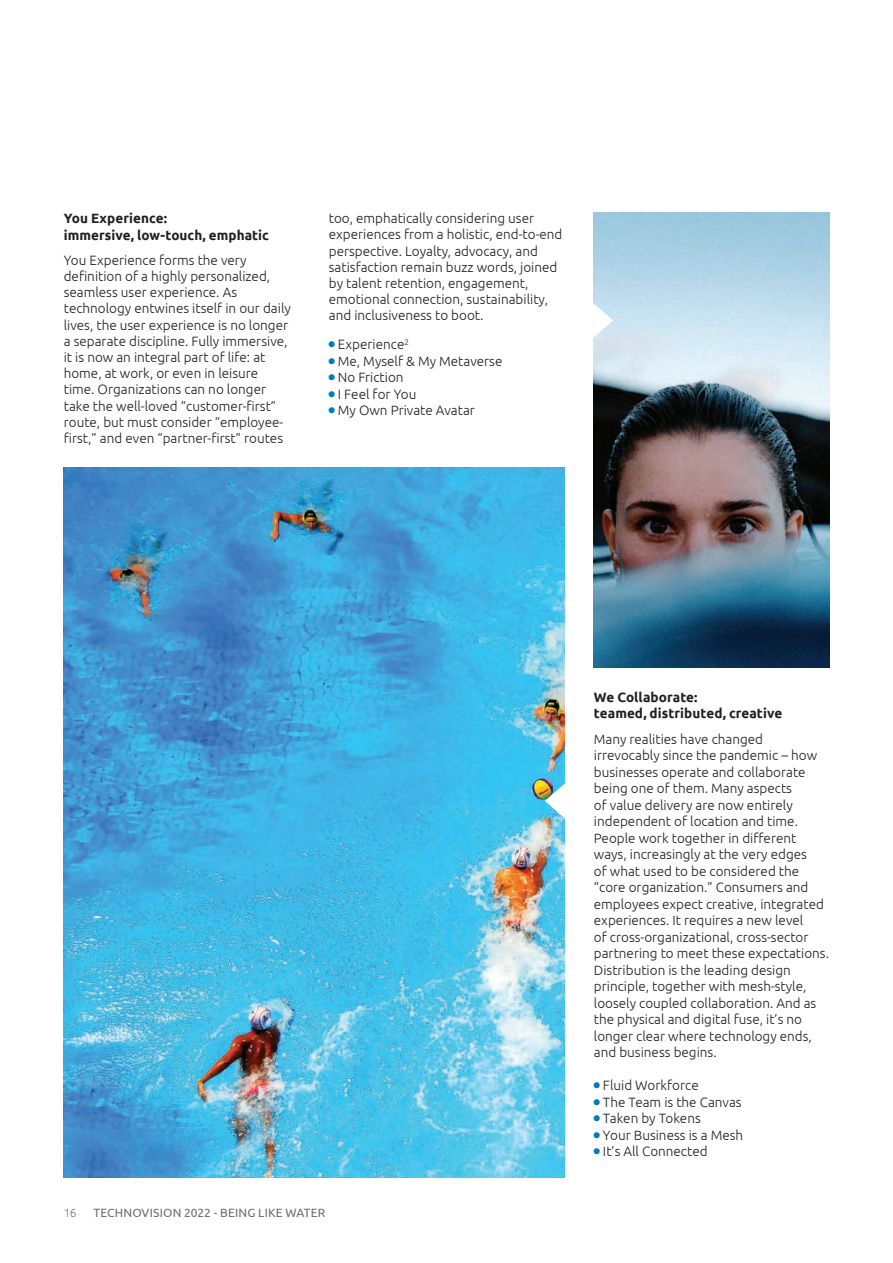
<style>
.page{position:relative;width:893px;height:1263px;background:#fff}
.page>*{position:absolute;margin:0;border:0;box-sizing:border-box;transform-origin:0 0}
.t1{font:300 13.5px/16.5px "Ubuntu";color:#231f20}
.t2{font:700 13.5px/16.5px "Ubuntu";letter-spacing:.005em;color:#231f20}
.t3{font:12px "Ubuntu";letter-spacing:.015em;color:#6c6d70}
.t4{font:300 12px "Ubuntu";color:#76787b}
</style>
<div class="page">
<img style="left:594px;top:213px;width:235px;height:455px">
<img style="left:64px;top:468px;width:500px;height:710px">
<svg style="left:545px;top:783px;width:20px;height:36px"></svg>
<svg style="left:593px;top:302px;width:20px;height:37px"></svg>
<p class="t2" style="left:64px;top:210px;width:207px">You Experience:<br>immersive, low-touch, emphatic</p>
<p class="t1" style="left:64px;top:252px;width:229px">You Experience forms the very definition of a highly personalized, seamless user experience. As technology entwines itself in our daily lives, the user experience is no longer a separate discipline. Fully immersive, it is now an integral part of life: at home, at work, or even in leisure time. Organizations can no longer take the well-loved “customer-first” route, but must consider “employee&shy;first,” and even “partner-first” routes</p>
<p class="t1" style="left:329px;top:210px;width:235px">too, emphatically considering user experiences from a holistic, end-to-end perspective. Loyalty, advocacy, and satisfaction remain buzz words, joined by talent retention, engagement, emotional connection, sustainability, and inclusiveness to boot.</p>
<p class="t1" style="left:329px;top:336px;width:82px"><sup>■</sup> Experience<sup>2</sup></p>
<p class="t1" style="left:329px;top:352px;width:175px"><sup>■</sup> Me, Myself &amp; My Metaverse</p>
<p class="t1" style="left:329px;top:369px;width:76px"><sup>■</sup> No Friction</p>
<p class="t1" style="left:329px;top:385px;width:89px"><sup>■</sup> I Feel for You</p>
<p class="t1" style="left:329px;top:402px;width:148px"><sup>■</sup> My Own Private Avatar</p>
<p class="t4" style="left:64px;top:1205px;width:14px">16</p>
<p class="t3" style="left:94px;top:1205px;width:233px">TECHNOVISION 2022 - BEING LIKE WATER</p>
<p class="t2" style="left:594px;top:688px;width:190px">We Collaborate:<br>teamed, distributed, creative</p>
<p class="t1" style="left:594px;top:730px;width:237px">Many realities have changed irrevocably since the pandemic – how businesses operate and collaborate being one of them. Many aspects<br>of value delivery are now entirely independent of location and time.<br>People work together in different ways, increasingly at the very edges<br>of what used to be considered the “core organization.” Consumers and employees expect creative, integrated experiences. It requires a new level<br>of cross-organizational, cross-sector partnering to meet these expectations.<br>Distribution is the leading design principle, together with mesh-style, loosely coupled collaboration. And as the physical and digital fuse, it’s no longer clear where technology ends, and business begins.</p>
<p class="t1" style="left:594px;top:1077px;width:106px"><sup>■</sup> Fluid Workforce</p>
<p class="t1" style="left:594px;top:1093px;width:149px"><sup>■</sup> The Team is the Canvas</p>
<p class="t1" style="left:594px;top:1110px;width:108px"><sup>■</sup> Taken by Tokens</p>
<p class="t1" style="left:594px;top:1126px;width:151px"><sup>■</sup> Your Business is a Mesh</p>
<p class="t1" style="left:594px;top:1143px;width:115px"><sup>■</sup> It’s All Connected</p>
</div>
